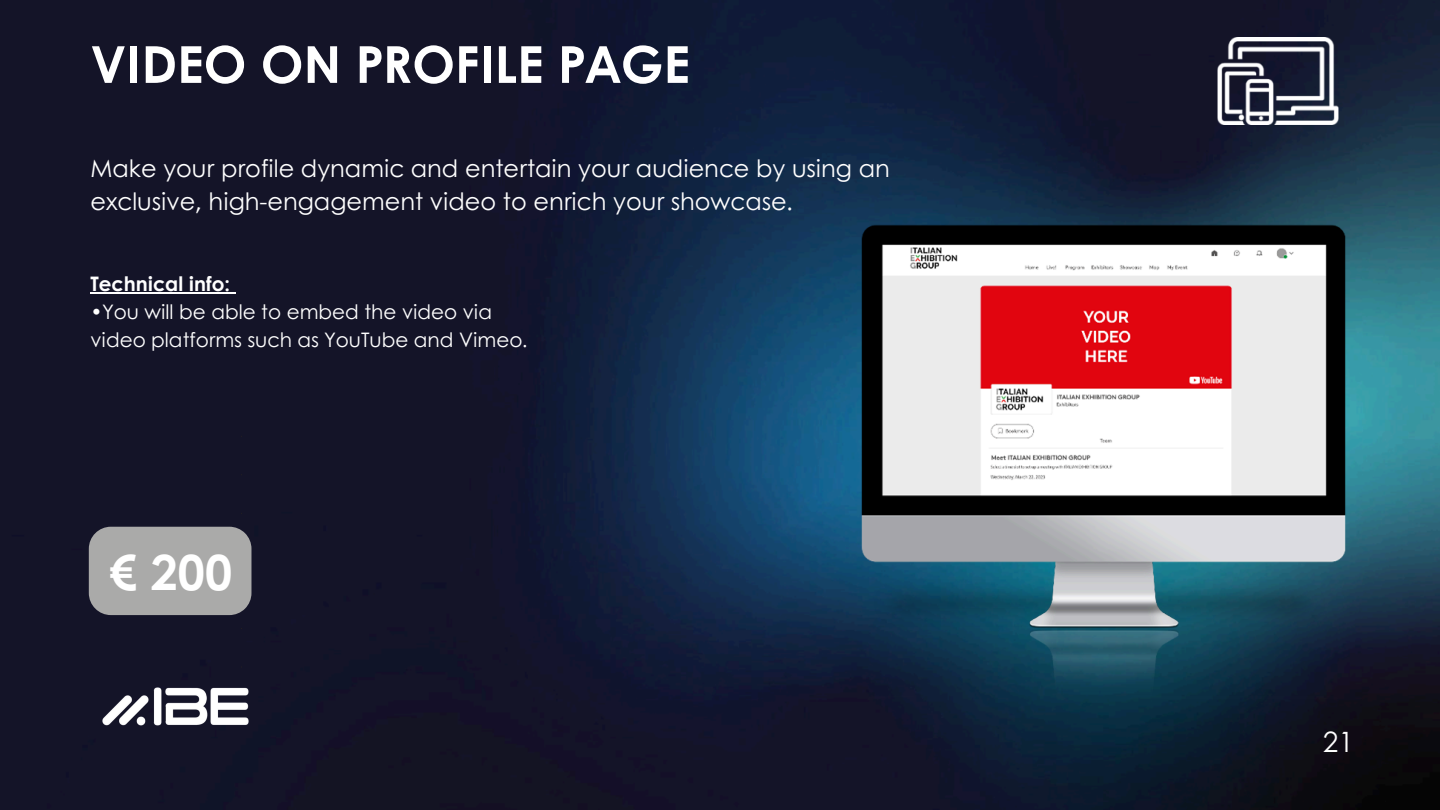
<style>
.page{position:relative;width:1440px;height:810px;background:#fff}
.page>*{position:absolute;margin:0;border:0;box-sizing:border-box;transform-origin:0 0}
.t1{font:700 51px "Century Gothic";color:#fff}
.t2{font:700 48.4px "Century Gothic";color:#fff}
.t3{font:28px "Century Gothic";color:#fff}
.t4{font:24px/33px "Century Gothic";color:#fff}
.t5{font:20px/27.8px "Century Gothic";color:#fff}
.t6{font:700 20px "Century Gothic";color:#fff}
</style>
<div class="page">
<img style="left:0;top:0;width:1440px;height:810px">
<img style="left:1218px;top:37px;width:120px;height:88px">
<img style="left:824px;top:210px;width:602px;height:497px">
<hr style="left:91px;top:293px;width:139px;height:1px;background:#fff">
<svg style="left:89px;top:474px;width:162px;height:193px"></svg>
<img style="left:91px;top:675px;width:169px;height:67px">
<h2 class="t1" style="left:91px;top:26px;width:601px">VIDEO ON PROFILE PAGE</h2>
<p class="t4" style="left:91px;top:150px;width:801px">Make your profile dynamic and entertain your audience by using an exclusive, high-engagement video to enrich your showcase.</p>
<p class="t6" style="left:91px;top:269px;width:141px">Technical info:</p>
<p class="t5" style="left:91px;top:297px;width:439px">•You will be able to embed the video via video platforms such as YouTube and Vimeo.</p>
<p class="t2" style="left:108px;top:536px;width:125px">€ 200</p>
<h3 class="t3" style="left:1323px;top:721px;width:33px">21</h3>
</div>
